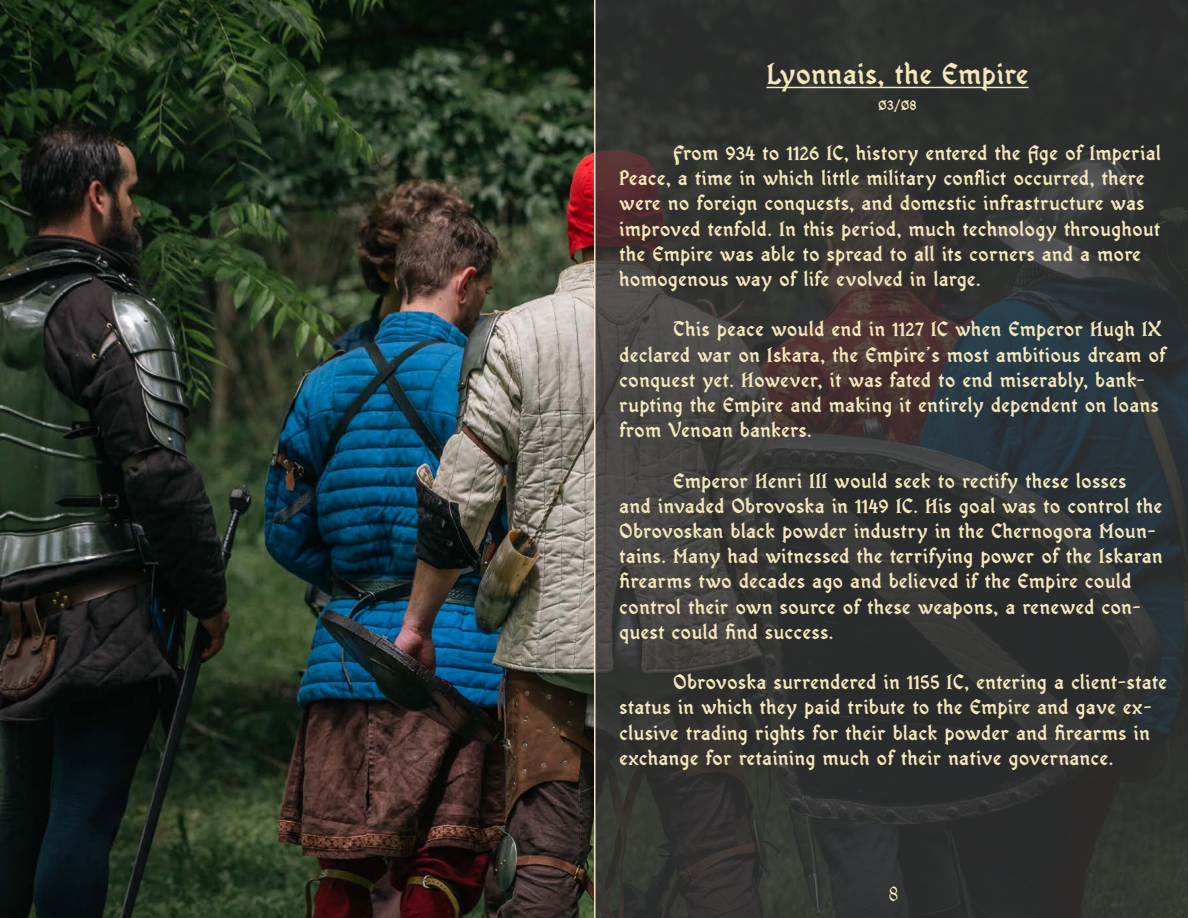
<style>
.page{position:relative;width:1188px;height:918px;background:#fff}
.page>*{position:absolute;margin:0;border:0;box-sizing:border-box;transform-origin:0 0}
.t1{font:700 30px "Oldania ADF Std";color:#f4e7bb}
.t2{font:22.5px "Oldania ADF Std";color:#f4e7bb}
.t3{font:700 21px/25.2px "Oldania ADF Std";color:#f4e7bb}
.t4{font:700 15px "Oldania ADF Std";color:#f4e7bb}
</style>
<div class="page">
<svg style="left:596px;top:0;width:592px;height:918px;background:#333433"></svg>
<hr style="left:766px;top:87px;width:263px;height:1px;background:#f4e7bb">
<img style="left:0;top:0;width:596px;height:918px">
<p class="t1" style="left:766px;top:57px;width:264px">Lyonnais, the Empire</p>
<p class="t4" style="left:878px;top:96px;width:40px">03/08</p>
<p class="t3" style="left:619px;top:141px;width:543px;text-indent:54px">From 934 to 1126 IC, history entered the Age of Imperial Peace, a time in which little military conflict occurred, there were no foreign conquests, and domestic infrastructure was improved tenfold. In this period, much technology throughout the Empire was able to spread to all its corners and a more homogenous way of life evolved in large.</p>
<p class="t3" style="left:619px;top:317px;width:548px;text-indent:54px">This peace would end in 1127 IC when Emperor Hugh IX declared war on Iskara, the Empire’s most ambitious dream of conquest yet. However, it was fated to end miserably, bank&shy;rupting the Empire and making it entirely dependent on loans from Venoan bankers.</p>
<p class="t3" style="left:619px;top:468px;width:545px;text-indent:54px">Emperor Henri III would seek to rectify these losses and invaded Obrovoska in 1149 IC. His goal was to control the Obrovoskan black powder industry in the Chernogora Moun&shy;tains. Many had witnessed the terrifying power of the Iskaran firearms two decades ago and believed if the Empire could control their own source of these weapons, a renewed con&shy;quest could find success.</p>
<p class="t3" style="left:619px;top:670px;width:549px;text-indent:54px">Obrovoska surrendered in 1155 IC, entering a client-state status in which they paid tribute to the Empire and gave ex&shy;clusive trading rights for their black powder and firearms in exchange for retaining much of their native governance.</p>
<p class="t2" style="left:888px;top:880px;width:12px">8</p>
</div>
